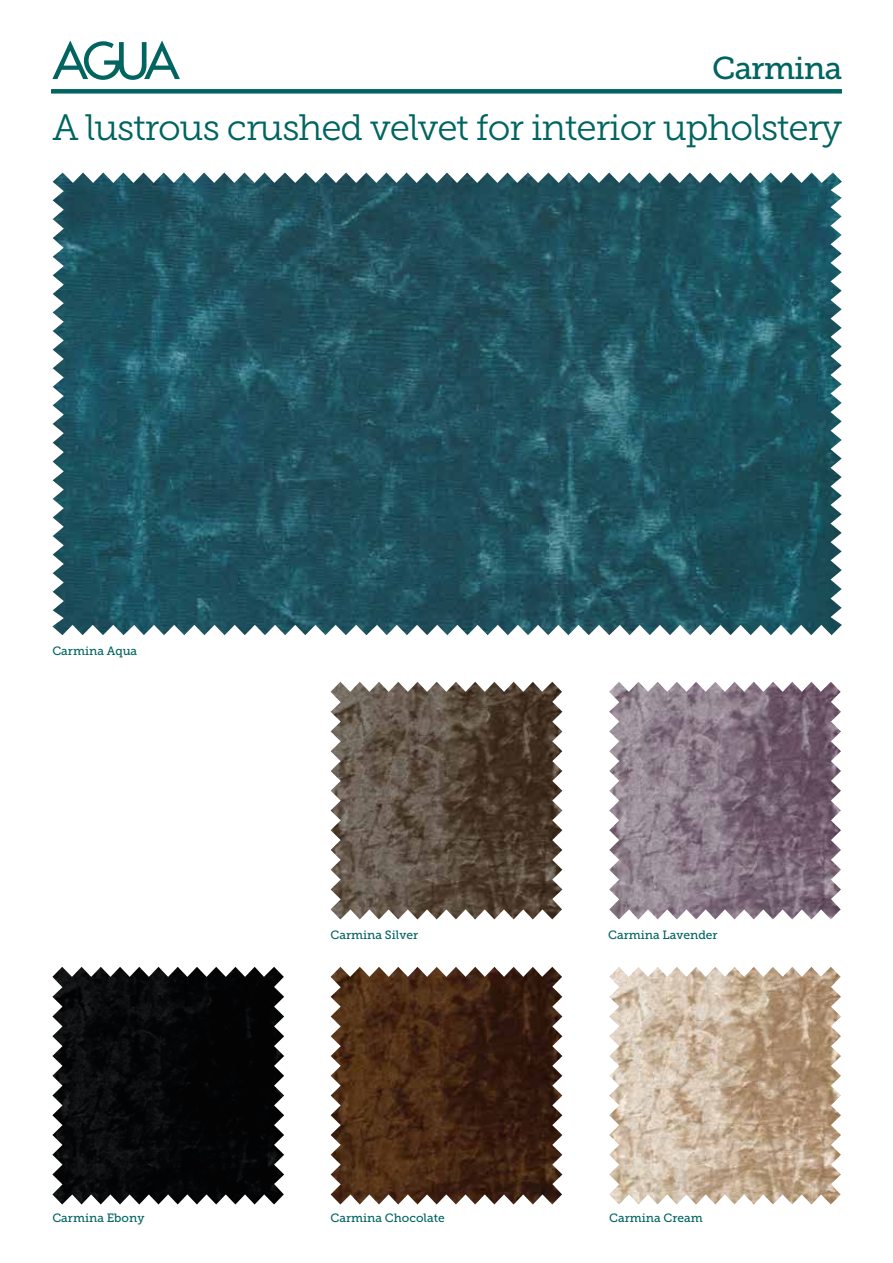
<style>
.page{position:relative;width:893px;height:1263px;background:#fff}
.page>*{position:absolute;margin:0;border:0;box-sizing:border-box;transform-origin:0 0}
.t1{font:36.6px "Museo Slab 300";letter-spacing:-.03em;color:#006460}
.t2{font:31.5px "Museo Slab 500";letter-spacing:-.03em;color:#006460}
.t3{font:12px "Museo Slab 500";color:#006460}
</style>
<div class="page">
<div style="left:51px;top:89px;width:791px;height:5px;background:#006460"></div>
<svg style="left:52px;top:41px;width:128px;height:39px"></svg>
<img style="left:52px;top:172px;width:790px;height:463px">
<img style="left:331px;top:682px;width:231px;height:237px">
<img style="left:609px;top:682px;width:232px;height:237px">
<img style="left:609px;top:967px;width:232px;height:237px">
<img style="left:331px;top:967px;width:231px;height:237px">
<img style="left:52px;top:967px;width:232px;height:237px">
<h2 class="t2" style="left:712px;top:51px;width:131px">Carmina</h2>
<h1 class="t1" style="left:52px;top:108px;width:791px">A lustrous crushed velvet for interior upholstery</h1>
<p class="t3" style="left:52px;top:644px;width:86px">Carmina Aqua</p>
<p class="t3" style="left:331px;top:928px;width:89px">Carmina Silver</p>
<p class="t3" style="left:52px;top:1212px;width:94px">Carmina Ebony</p>
<p class="t3" style="left:331px;top:1212px;width:116px">Carmina Chocolate</p>
<p class="t3" style="left:608px;top:928px;width:111px">Carmina Lavender</p>
<p class="t3" style="left:609px;top:1212px;width:95px">Carmina Cream</p>
</div>
